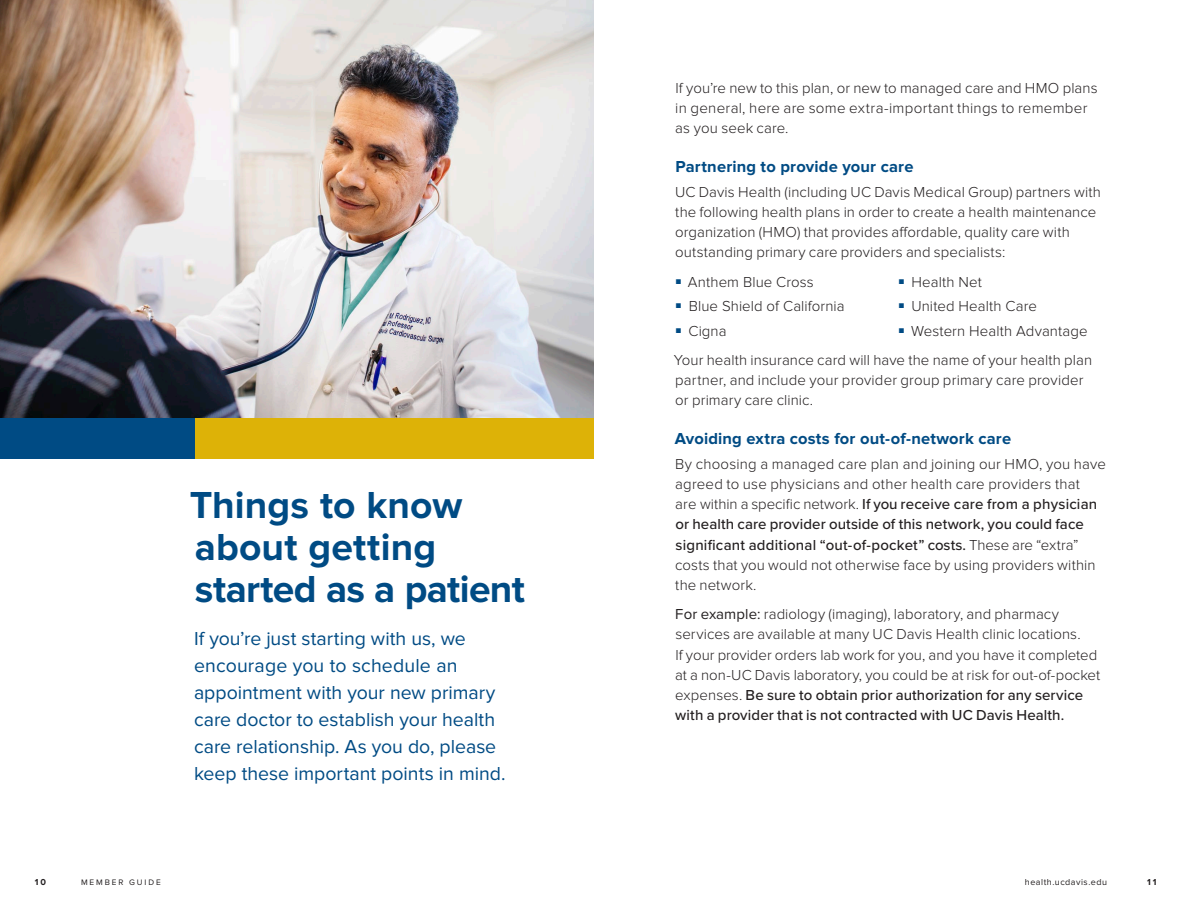
<style>
.page{position:relative;width:1188px;height:918px;background:#fff}
.page>*{position:absolute;margin:0;border:0;box-sizing:border-box;transform-origin:0 0}
.Chapter_Head_26_28_B{font:700 39px/42px "Proxima Nova";color:#004b84}
.Intro_Text_Blue_Regu{font:19.5px/27px "Proxima Nova";color:#004b84}
.Subhead_1_-_Bold_Blu{font:700 16.5px "Proxima Nova";letter-spacing:.01em;color:#004b84}
.Body_Text_Light_Blac{font:300 15px/20.2px "Proxima Nova";letter-spacing:.005em;color:#231f20}
.t1{font:9px "Proxima Nova";letter-spacing:.055em;color:#231f20}
.t2{font:700 9px "Proxima Nova";color:#231f20}
.t3{font:8.25px "Proxima Nova";letter-spacing:.235em;color:#231f20}
.s1{font-weight:500}
.s2{font-weight:400}
</style>
<div class="page">
<img style="left:0;top:0;width:594px;height:418px">
<div style="left:194px;top:418px;width:400px;height:41px;background:#ddb207"></div>
<div style="left:0;top:418px;width:194px;height:41px;background:#004b84"></div>
<p class="Chapter_Head_26_28_B" style="left:190px;top:485px;width:337px">Things to know about getting started as a patient</p>
<p class="Intro_Text_Blue_Regu" style="left:194px;top:625px;width:313px">If you’re just starting with us, we encourage you to schedule an appointment with your new primary care doctor to establish your health care relationship. As you do, please keep these important points in mind.</p>
<p class="Body_Text_Light_Blac" style="left:675px;top:78px;width:424px">If you’re new to this plan, or new to managed care and HMO plans in general, here are some extra-important things to remember as you seek care.</p>
<p class="Subhead_1_-_Bold_Blu" style="left:675px;top:157px;width:239px">Partnering to provide your care</p>
<p class="Body_Text_Light_Blac" style="left:675px;top:182px;width:427px">UC Davis Health (including UC Davis Medical Group) partners with the following health plans in order to create a health maintenance organization (HMO) that provides affordable, quality care with outstanding primary care providers and specialists:</p>
<p class="Body_Text_Light_Blac" style="left:676px;top:272px;width:139px"><sup>■</sup> Anthem Blue Cross</p>
<p class="Body_Text_Light_Blac" style="left:676px;top:297px;width:170px"><sup>■</sup> Blue Shield of California</p>
<p class="Body_Text_Light_Blac" style="left:676px;top:321px;width:52px"><sup>■</sup> Cigna</p>
<p class="Body_Text_Light_Blac" style="left:899px;top:272px;width:85px"><sup>■</sup> Health Net</p>
<p class="Body_Text_Light_Blac" style="left:899px;top:297px;width:140px"><sup>■</sup> United Health Care</p>
<p class="Body_Text_Light_Blac" style="left:899px;top:321px;width:190px"><sup>■</sup> Western Health Advantage</p>
<p class="Body_Text_Light_Blac" style="left:674px;top:350px;width:420px">Your health insurance card will have the name of your health plan partner, and include your provider group primary care provider or primary care clinic.</p>
<p class="Subhead_1_-_Bold_Blu" style="left:675px;top:429px;width:338px">Avoiding extra costs for out-of-network care</p>
<p class="Body_Text_Light_Blac" style="left:675px;top:454px;width:432px">By choosing a managed care plan and joining our HMO, you have agreed to use physicians and other health care providers that<br>are within a specific network. <span class="s1">If you receive care from a physician or health care provider outside of this network, you could face significant additional “out-of-pocket” costs.</span> These are “extra” costs that you would not otherwise face by using providers within the network.</p>
<p class="Body_Text_Light_Blac" style="left:675px;top:605px;width:427px"><span class="s2">For example:</span> radiology (imaging), laboratory, and pharmacy services are available at many UC Davis Health clinic locations.<br>If your provider orders lab work for you, and you have it completed at a non-UC Davis laboratory, you could be at risk for out-of-pocket expenses. <span class="s1">Be sure to obtain prior authorization for any service with a provider that is not contracted with UC Davis Health.</span></p>
<p class="t2" style="left:35px;top:877px;width:13px">10</p>
<p class="t3" style="left:81px;top:878px;width:81px">MEMBER GUIDE</p>
<p class="t1" style="left:1025px;top:877px;width:84px">health.ucdavis.edu</p>
<p class="t2" style="left:1147px;top:877px;width:11px">11</p>
</div>
